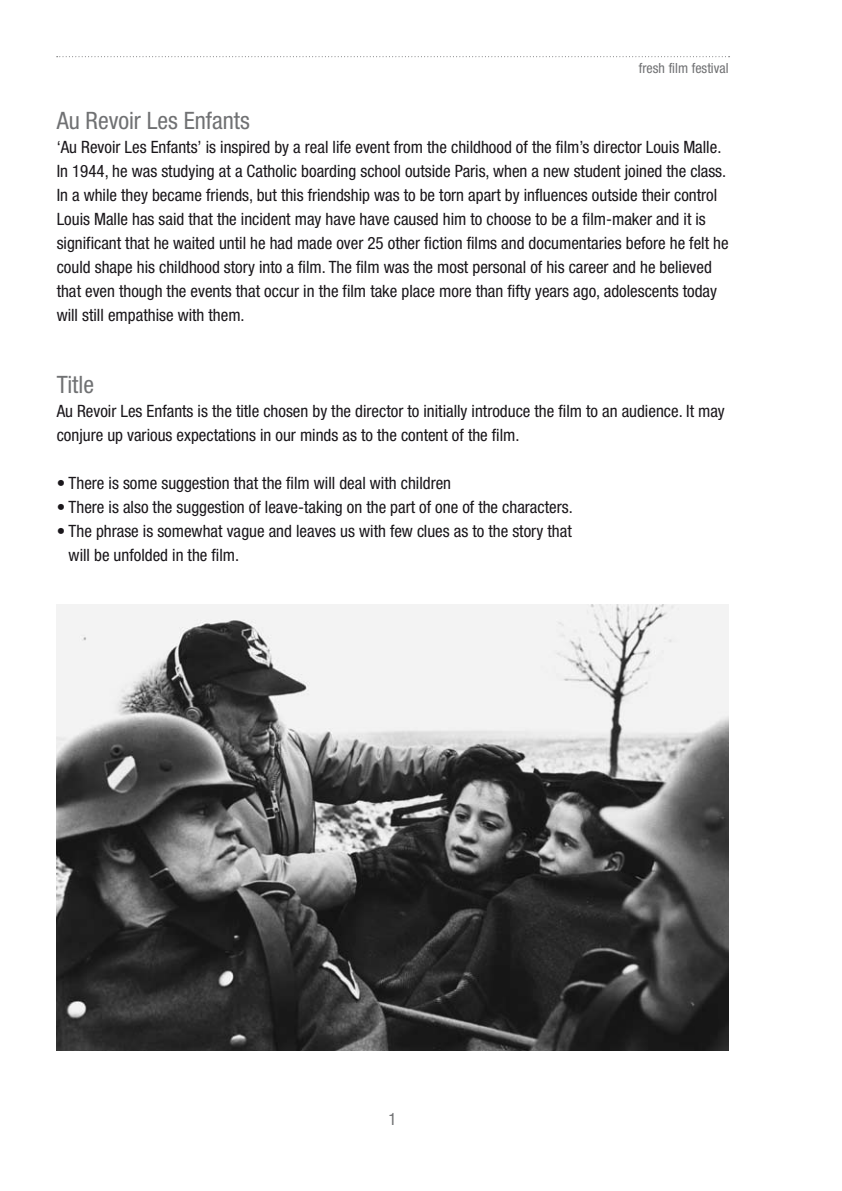
<style>
.page{position:relative;width:842px;height:1191px;background:#fff}
.page>*{position:absolute;margin:0;border:0;box-sizing:border-box;transform-origin:0 0}
.t1{font:condensed 24px "Helvetica Neue LT";color:#707173}
.t2{font:condensed 17px/24px "Helvetica Neue LT";color:#1a171b}
.t3{font:condensed 17px "Helvetica Neue LT";color:#707173}
.t4{font:condensed 14px "Helvetica Neue LT";color:#707173}
</style>
<div class="page">
<svg style="left:57px;top:56px;width:673px;height:1px"></svg>
<img style="left:57px;top:604px;width:672px;height:446px">
<p class="t4" style="left:639px;top:60px;width:91px">fresh film festival</p>
<h1 class="t1" style="left:57px;top:106px;width:195px">Au Revoir Les Enfants</h1>
<p class="t2" style="left:57px;top:135px;width:673px">‘Au Revoir Les Enfants’ is inspired by a real life event from the childhood of the film’s director Louis Malle.<br>In 1944, he was studying at a Catholic boarding school outside Paris, when a new student joined the class.<br>In a while they became friends, but this friendship was to be torn apart by influences outside their control Louis Malle has said that the incident may have have caused him to choose to be a film-maker and it is significant that he waited until he had made over 25 other fiction films and documentaries before he felt he could shape his childhood story into a film. The film was the most personal of his career and he believed that even though the events that occur in the film take place more than fifty years ago, adolescents today will still empathise with them.</p>
<h1 class="t1" style="left:57px;top:370px;width:39px">Title</h1>
<p class="t2" style="left:57px;top:399px;width:670px">Au Revoir Les Enfants is the title chosen by the director to initially introduce the film to an audience. It may conjure up various expectations in our minds as to the content of the film.</p>
<p class="t2" style="left:57px;top:471px;width:396px">• There is some suggestion that the film will deal with children</p>
<p class="t2" style="left:57px;top:495px;width:517px">• There is also the suggestion of leave-taking on the part of one of the characters.</p>
<p class="t2" style="left:69px;top:519px;width:505px;text-indent:-12px">• The phrase is somewhat vague and leaves us with few clues as to the story that will be unfolded in the film.</p>
<p class="t3" style="left:389px;top:1109px;width:10px">1</p>
</div>
